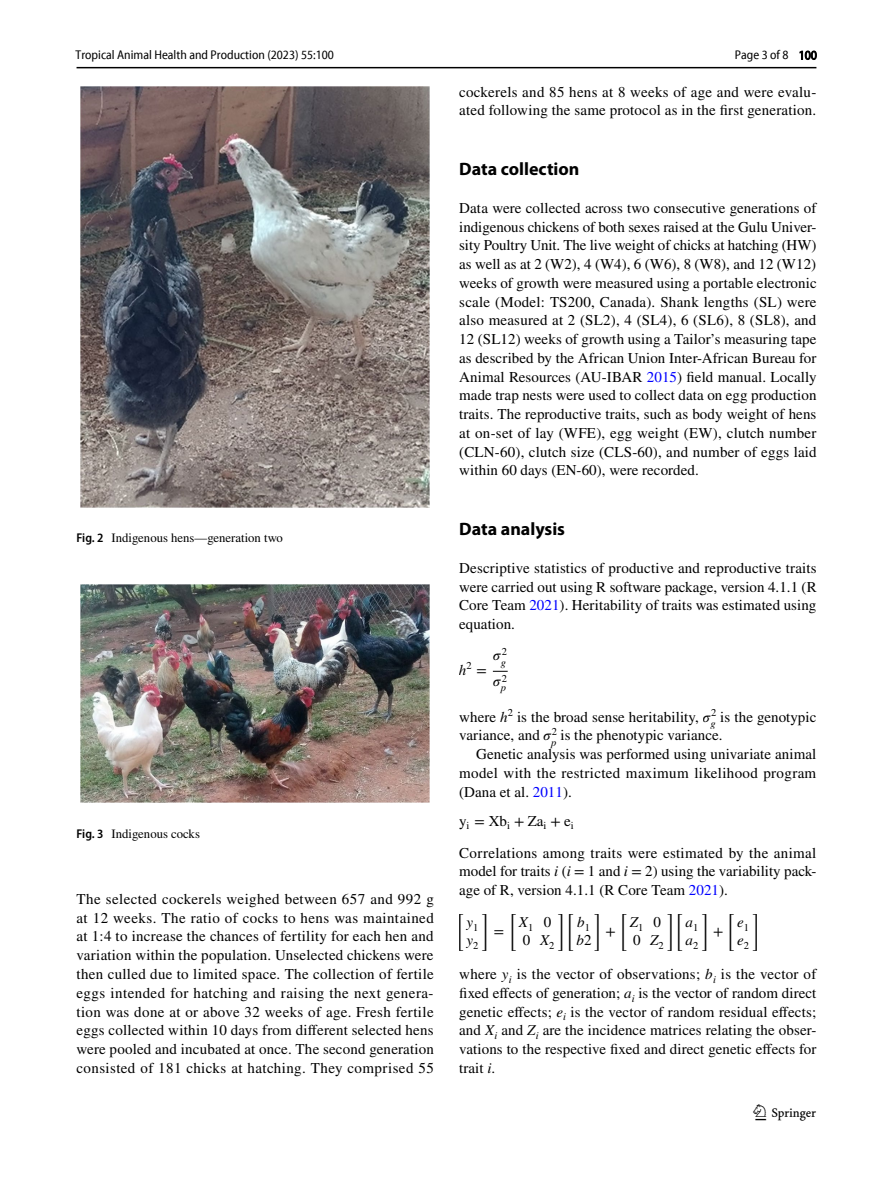
<style>
.page{position:relative;width:893px;height:1187px;background:#fff}
.page>*{position:absolute;margin:0;border:0;box-sizing:border-box;transform-origin:0 0}
.t1{font:22.5px "Springnew Regular 3";color:#000}
.t2{font:700 18px "Myriad Pro";color:#000}
.t3{font:15px/18.8px "STIX";letter-spacing:.005em;color:#000;text-align:justify}
.t4{font:15px/18.8px "STIX General Italic 2";color:#000}
.t5{font:15px "STIX General Regular 2";color:#000}
.t6{font:15px "STIX Math Extensions";color:#000}
.t7{font:15px "STIX General Regular 3";color:#000}
.t8{font:italic 15px "STIX Math";color:#000}
.t9{font:italic 15px "STIX General";color:#000}
.t10{font:15px "STIX Math Regular 3";color:#000}
.t11{font:semi-condensed 12.75px "Myriad Pro Unic";color:#000}
.t12{font:12.75px "STIX";color:#000}
.t13{font:italic 10.5px "STIX General";color:#000}
.s1{font-family:"Myriad Pro";font-weight:600;font-stretch:semi-condensed}
.s2{color:#00f}
.s3{font-family:"STIX Math";font-style:normal}
.s4{font-style:italic}
.s5{font-family:"STIX Math Italic 2"}
.s6{font-family:"STIX Math Italic 3"}
.s7{font-family:"STIX Math Regular 2"}
.s8{font-family:"STIX General Regular 3"}
.s9{font-family:"STIX General Italic 2"}
</style>
<div class="page">
<hr style="left:77px;top:67px;width:739px;height:1px;background:#000">
<svg style="left:493px;top:670px;width:15px;height:1px"></svg>
<div style="left:77px;top:87px;width:357px;height:420px;background:linear-gradient(to bottom,#fff,#fff)"></div>
<img style="left:81px;top:87px;width:349px;height:420px">
<div style="left:77px;top:584px;width:357px;height:218px;background:linear-gradient(to bottom,#fff,#fff)"></div>
<img style="left:81px;top:584px;width:349px;height:218px">
<p class="t11" style="left:76px;top:50px;width:260px">Tropical Animal Health and Production (2023) 55:100</p>
<p class="t11" style="left:735px;top:50px;width:83px">Page 3 of 8 100</p>
<p class="t3" style="left:459px;top:83px;width:359px">cockerels and 85 hens at 8 weeks of age and were evalu&shy;ated following the same protocol as in the first generation.</p>
<p class="t12" style="left:77px;top:529px;width:208px"><span class="s1">Fig. 2</span> Indigenous hens—generation two</p>
<p class="t12" style="left:77px;top:824px;width:125px"><span class="s1">Fig. 3</span> Indigenous cocks</p>
<p class="t3" style="left:77px;top:890px;width:359px">The selected cockerels weighed between 657 and 992 g at 12 weeks. The ratio of cocks to hens was maintained at 1:4 to increase the chances of fertility for each hen and variation within the population. Unselected chickens were then culled due to limited space. The collection of fertile eggs intended for hatching and raising the next genera&shy;tion was done at or above 32 weeks of age. Fresh fertile eggs collected within 10 days from different selected hens were pooled and incubated at once. The second generation consisted of 181 chicks at hatching. They comprised 55</p>
<p class="t2" style="left:459px;top:157px;width:122px">Data collection</p>
<p class="t3" style="left:459px;top:199px;width:359px">Data were collected across two consecutive generations of indigenous chickens of both sexes raised at the Gulu Univer&shy;sity Poultry Unit. The live weight of chicks at hatching (HW) as well as at 2 (W2), 4 (W4), 6 (W6), 8 (W8), and 12 (W12) weeks of growth were measured using a portable electronic scale (Model: TS200, Canada). Shank lengths (SL) were also measured at 2 (SL2), 4 (SL4), 6 (SL6), 8 (SL8), and 12 (SL12) weeks of growth using a Tailor’s measuring tape as described by the African Union Inter-African Bureau for Animal Resources (AU-IBAR <span class="s2">2015</span>) field manual. Locally made trap nests were used to collect data on egg production traits. The reproductive traits, such as body weight of hens at on-set of lay (WFE), egg weight (EW), clutch number (CLN-60), clutch size (CLS-60), and number of eggs laid within 60 days (EN-60), were recorded.</p>
<p class="t2" style="left:459px;top:517px;width:107px">Data analysis</p>
<p class="t3" style="left:459px;top:559px;width:359px">Descriptive statistics of productive and reproductive traits were carried out using R software package, version 4.1.1 (R Core Team <span class="s2">2021</span>). Heritability of traits was estimated using equation.</p>
<p class="t8" style="left:493px;top:646px;width:16px">𝜎<sup>2</sup></p>
<p class="t13" style="left:501px;top:658px;width:7px">g</p>
<p class="t8" style="left:493px;top:672px;width:16px">𝜎<sup>2</sup></p>
<p class="t13" style="left:501px;top:684px;width:7px">p</p>
<p class="t9" style="left:459px;top:664px;width:29px">h<sup>2</sup> <span class="s3">=</span></p>
<p class="t3" style="left:459px;top:708px;width:259px">where <span class="s4">h</span><sup>2</sup> is the broad sense heritability, <span class="s5">𝜎</span><sup>2</sup></p>
<p class="t3" style="left:710px;top:708px;width:107px"><sub>g</sub> is the genotypic</p>
<p class="t3" style="left:459px;top:727px;width:99px">variance, and <span class="s6">𝜎</span><sup>2</sup></p>
<p class="t3" style="left:551px;top:727px;width:173px"><sub>p</sub> is the phenotypic variance.</p>
<p class="t3" style="left:476px;top:745px;width:342px">Genetic analysis was performed using univariate animal</p>
<p class="t3" style="left:459px;top:764px;width:359px">model with the restricted maximum likelihood program</p>
<p class="t3" style="left:459px;top:783px;width:114px">(Dana et al. <span class="s2">2011</span>).</p>
<p class="t5" style="left:459px;top:815px;width:116px">y<sub>i</sub> <span class="s7">=</span> Xb<sub>i</sub> <span class="s7">+</span> Za<sub>i</sub> <span class="s7">+</span> e<sub>i</sub></p>
<p class="t3" style="left:459px;top:844px;width:359px">Correlations among traits were estimated by the animal model for traits <span class="s4">i</span> (<span class="s4">i</span> = 1 and <span class="s4">i</span> = 2) using the variability pack&shy;age of R, version 4.1.1 (R Core Team <span class="s2">2021</span>).</p>
<p class="t6" style="left:456px;top:900px;width:9px">[</p>
<p class="t4" style="left:466px;top:913px;width:13px">y<sub>1 </sub>y<sub>2</sub></p>
<p class="t6" style="left:482px;top:900px;width:9px">]</p>
<p class="t10" style="left:494px;top:922px;width:12px">=</p>
<p class="t6" style="left:727px;top:900px;width:9px">[</p>
<p class="t4" style="left:737px;top:913px;width:13px">e<sub>1 </sub>e<sub>2</sub></p>
<p class="t6" style="left:753px;top:900px;width:9px">]</p>
<p class="t6" style="left:667px;top:900px;width:17px">][</p>
<p class="t4" style="left:686px;top:913px;width:14px">a<sub>1 </sub>a<sub>2</sub></p>
<p class="t6" style="left:702px;top:900px;width:9px">]</p>
<p class="t6" style="left:508px;top:900px;width:9px">[</p>
<p class="t4" style="left:519px;top:913px;width:34px">X<sub>1</sub> <span class="s8">0</span></p>
<p class="t6" style="left:558px;top:900px;width:17px">][</p>
<p class="t4" style="left:576px;top:913px;width:17px">b<sub>1 </sub>b<span class="s8">2</span></p>
<p class="t6" style="left:594px;top:900px;width:9px">]</p>
<p class="t6" style="left:619px;top:900px;width:9px">[</p>
<p class="t4" style="left:630px;top:913px;width:33px">Z<sub>1</sub> <span class="s8">0</span></p>
<p class="t10" style="left:713px;top:922px;width:12px">+</p>
<p class="t10" style="left:605px;top:922px;width:12px">+</p>
<p class="t7" style="left:523px;top:935px;width:33px">0 <span class="s9">X</span><sub>2</sub></p>
<p class="t7" style="left:633px;top:935px;width:32px">0 <span class="s9">Z</span><sub>2</sub></p>
<p class="t3" style="left:459px;top:965px;width:359px">where <span class="s4">y</span><sub>i</sub> is the vector of observations; <span class="s4">b</span><sub>i</sub> is the vector of fixed effects of generation; <span class="s4">a</span><sub>i</sub> is the vector of random direct genetic effects; <span class="s4">e</span><sub>i</sub> is the vector of random residual effects; and <span class="s4">X</span><sub>i</sub> and <span class="s4">Z</span><sub>i</sub> are the incidence matrices relating the obser&shy;vations to the respective fixed and direct genetic effects for trait <span class="s4">i</span>.</p>
<h1 class="t1" style="left:755px;top:1104px;width:62px">1 3</h1>
</div>
